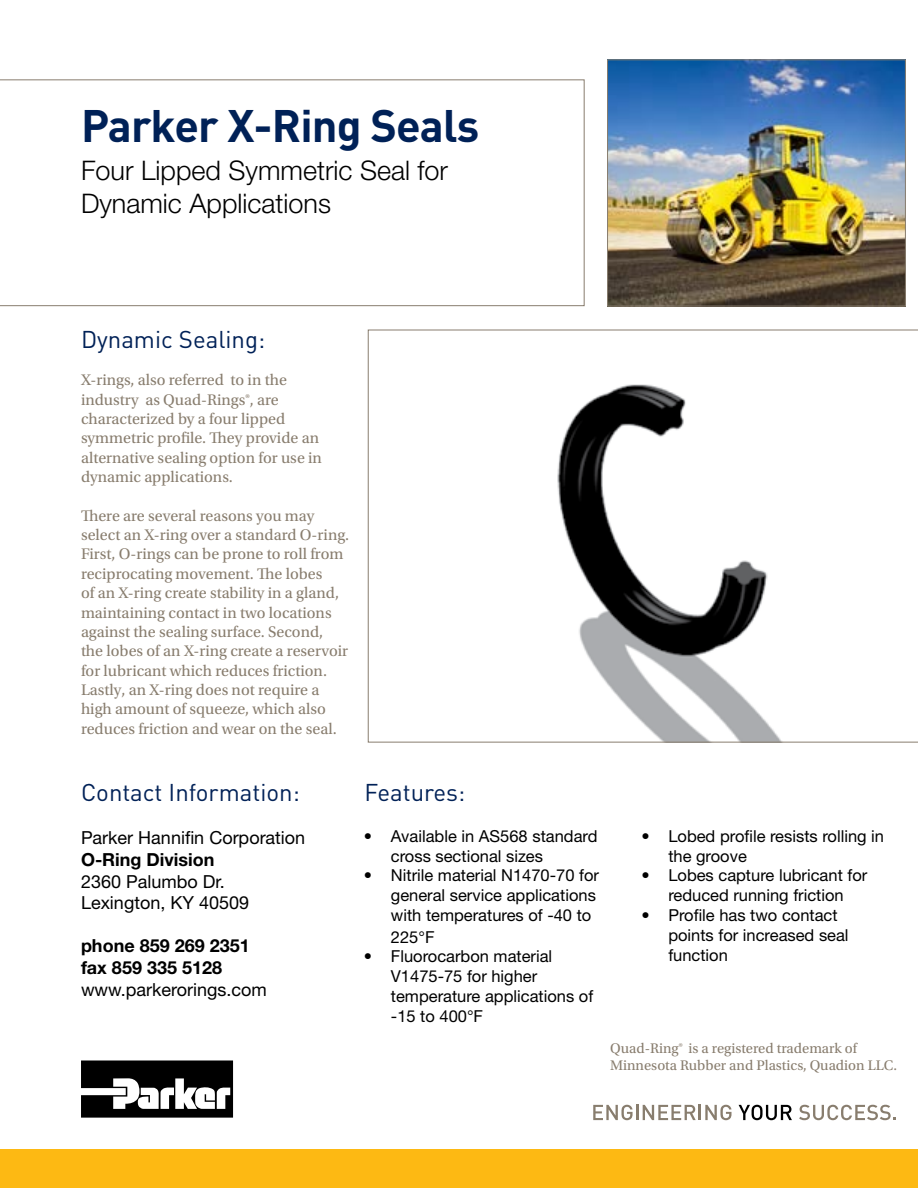
<style>
.page{position:relative;width:918px;height:1188px;background:#fff}
.page>*{position:absolute;margin:0;border:0;box-sizing:border-box;transform-origin:0 0}
.t1{font:700 45px "DINOT";letter-spacing:-.02em;color:#002157}
.t2{font:300 27px/32.4px "Helvetica Neue LT Std";color:#000}
.t3{font:24px "DINOT";color:#002157}
.t4{font:18px/21.6px "Helvetica Neue LT Std";color:#000}
.t5{font:700 18px/21.6px "Helvetica Neue LT Std";color:#000}
.t6{font:16.5px/19.8px "Helvetica Neue LT Std";color:#000}
.t7{font:16.2px/19.4px "Utopia Std";color:#887d6e}
.t8{font:14.7px/17.5px "Utopia Std";color:#887d6e}
</style>
<div class="page">
<img style="left:609px;top:61px;width:295px;height:243px">
<div style="left:607px;top:59px;width:299px;height:247px;border:1px solid #887d6e"></div>
<svg style="left:81px;top:1060px;width:152px;height:58px"></svg>
<div style="left:0;top:1150px;width:918px;height:38px;background:#fdb913"></div>
<svg style="left:593px;top:1105px;width:139px;height:15px"></svg>
<svg style="left:739px;top:1105px;width:53px;height:15px"></svg>
<svg style="left:799px;top:1105px;width:97px;height:15px"></svg>
<svg style="left:0;top:79px;width:585px;height:227px"></svg>
<svg style="left:368px;top:330px;width:550px;height:412px"></svg>
<h1 class="t1" style="left:81px;top:95px;width:400px">Parker X-Ring Seals</h1>
<h2 class="t2" style="left:81px;top:154px;width:369px">Four Lipped Symmetric Seal for<br>Dynamic Applications</h2>
<h3 class="t3" style="left:81px;top:323px;width:186px">Dynamic Sealing:</h3>
<p class="t7" style="left:81px;top:371px;width:243px">X-rings, also referred to in the industry as Quad-Rings®, are characterized by a four lipped symmetric profile. They provide an alternative sealing option for use in dynamic applications.</p>
<p class="t7" style="left:81px;top:506px;width:270px">There are several reasons you may select an X-ring over a standard O-ring.<br>First, O-rings can be prone to roll from reciprocating movement. The lobes<br>of an X-ring create stability in a gland, maintaining contact in two locations against the sealing surface. Second, the lobes of an X-ring create a reservoir for lubricant which reduces friction.<br>Lastly, an X-ring does not require a high amount of squeeze, which also reduces friction and wear on the seal.</p>
<h3 class="t3" style="left:81px;top:776px;width:220px">Contact Information:</h3>
<p class="t4" style="left:81px;top:827px;width:226px">Parker Hannifin Corporation</p>
<p class="t5" style="left:81px;top:848px;width:135px">O-Ring Division</p>
<p class="t4" style="left:81px;top:870px;width:170px">2360 Palumbo Dr.<br>Lexington, KY 40509</p>
<p class="t5" style="left:81px;top:935px;width:170px">phone 859 269 2351 fax 859 335 5128</p>
<p class="t4" style="left:81px;top:978px;width:187px">www.parkerorings.com</p>
<h3 class="t3" style="left:364px;top:776px;width:102px">Features:</h3>
<p class="t6" style="left:391px;top:826px;width:208px;text-indent:-27px">• Available in AS568 standard cross sectional sizes</p>
<p class="t6" style="left:391px;top:865px;width:210px;text-indent:-27px">• Nitrile material N1470-70 for general service applications with temperatures of -40 to</p>
<p class="t6" style="left:391px;top:927px;width:45px">225°F</p>
<p class="t6" style="left:391px;top:946px;width:204px;text-indent:-27px">• Fluorocarbon material<br>V1475-75 for higher temperature applications of -15 to 400°F</p>
<p class="t6" style="left:668px;top:826px;width:217px;text-indent:-27px">• Lobed profile resists rolling in the groove</p>
<p class="t6" style="left:641px;top:865px;width:227px;text-align:center">• Lobes capture lubricant for reduced running friction</p>
<p class="t6" style="left:668px;top:905px;width:182px;text-indent:-27px">• Profile has two contact points for increased seal function</p>
<p class="t8" style="left:610px;top:1040px;width:289px">Quad-Ring® is a registered trademark of<br>Minnesota Rubber and Plastics, Quadion LLC.</p>
</div>
